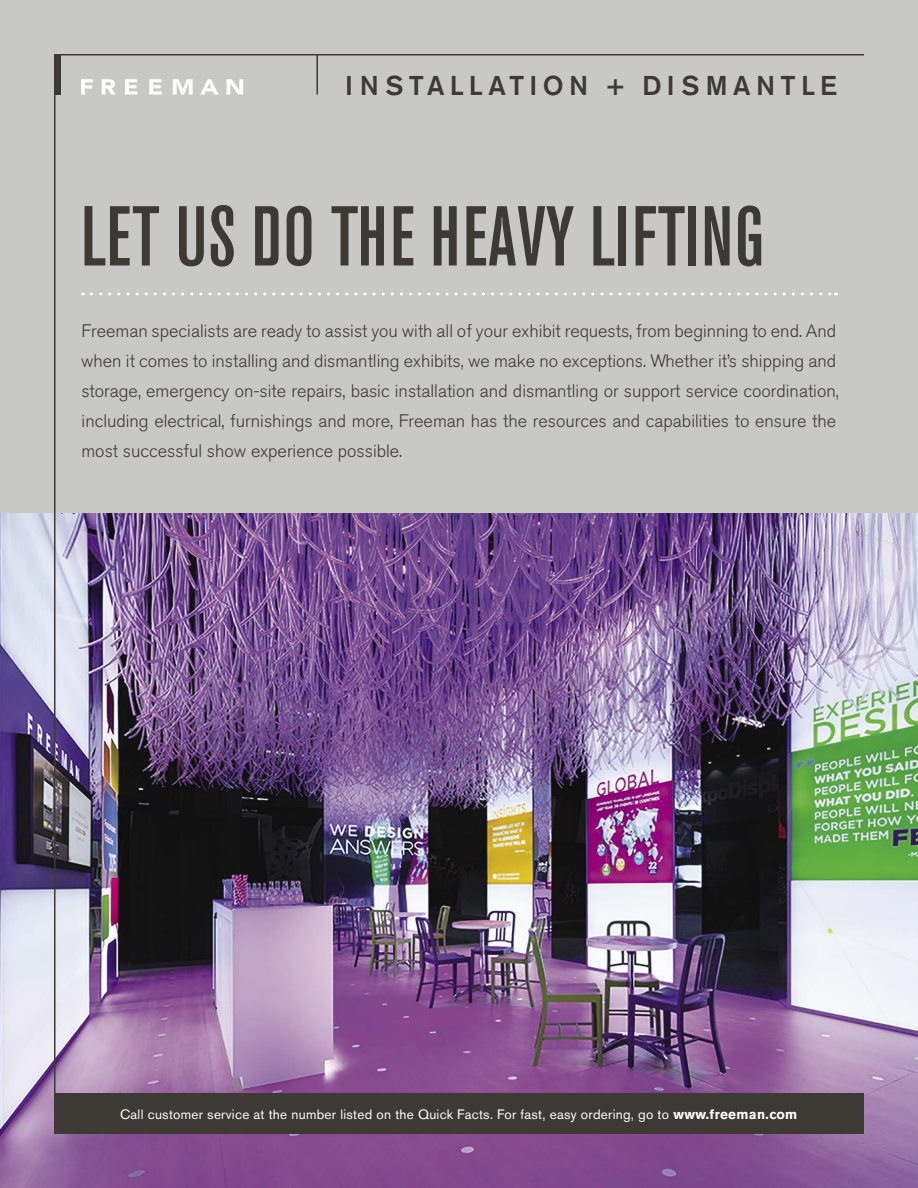
<style>
.page{position:relative;width:918px;height:1188px;background:#fff}
.page>*{position:absolute;margin:0;border:0;box-sizing:border-box;transform-origin:0 0}
.FRE-broc_HEADLINE_W{font:500 condensed 84px "Akzidenz Grotesk BE";letter-spacing:.01em;color:#3d3935}
.FRE-broc_Line_Name_W{font:500 27px "Akzidenz Grotesk BE";letter-spacing:.2em;color:#3d3935}
.FRE-broc_Front_Para{font:300 18px/30px "Akzidenz Grotesk BE";color:#3d3935}
.t1{font:13.5px "Akzidenz Grotesk BE";letter-spacing:.02em;color:#fff}
.s1{font-weight:700}
</style>
<div class="page">
<div style="left:0;top:0;width:918px;height:513px;background:#c8c9c7"></div>
<img style="left:0;top:513px;width:918px;height:675px">
<img style="left:53px;top:54px;width:813px;height:1082px">
<svg style="left:227px;top:79px;width:16px;height:15px"></svg>
<svg style="left:81px;top:79px;width:12px;height:15px"></svg>
<svg style="left:102px;top:79px;width:14px;height:15px"></svg>
<svg style="left:125px;top:79px;width:12px;height:15px"></svg>
<svg style="left:149px;top:79px;width:13px;height:15px"></svg>
<svg style="left:173px;top:79px;width:20px;height:15px"></svg>
<svg style="left:200px;top:79px;width:19px;height:15px"></svg>
<hr style="left:316px;top:54px;width:2px;height:40px;background:#3d3935">
<svg style="left:91px;top:292px;width:746px;height:4px"></svg>
<div style="left:54px;top:1094px;width:810px;height:40px;background:#3d3935"></div>
<p class="FRE-broc_Line_Name_W" style="left:345px;top:68px;width:493px">INSTALLATION + DISMANTLE</p>
<p class="FRE-broc_HEADLINE_W" style="left:81px;top:190px;width:685px">LET US DO THE HEAVY LIFTING</p>
<p class="FRE-broc_Front_Para" style="left:81px;top:317px;width:759px">Freeman specialists are ready to assist you with all of your exhibit requests, from beginning to end. And when it comes to installing and dismantling exhibits, we make no exceptions. Whether it’s shipping and storage, emergency on-site repairs, basic installation and dismantling or support service coordination, including electrical, furnishings and more, Freeman has the resources and capabilities to ensure the most successful show experience possible.</p>
<p class="t1" style="left:120px;top:1106px;width:679px">Call customer service at the number listed on the Quick Facts. For fast, easy ordering, go to <span class="s1">www.freeman.com</span></p>
</div>
